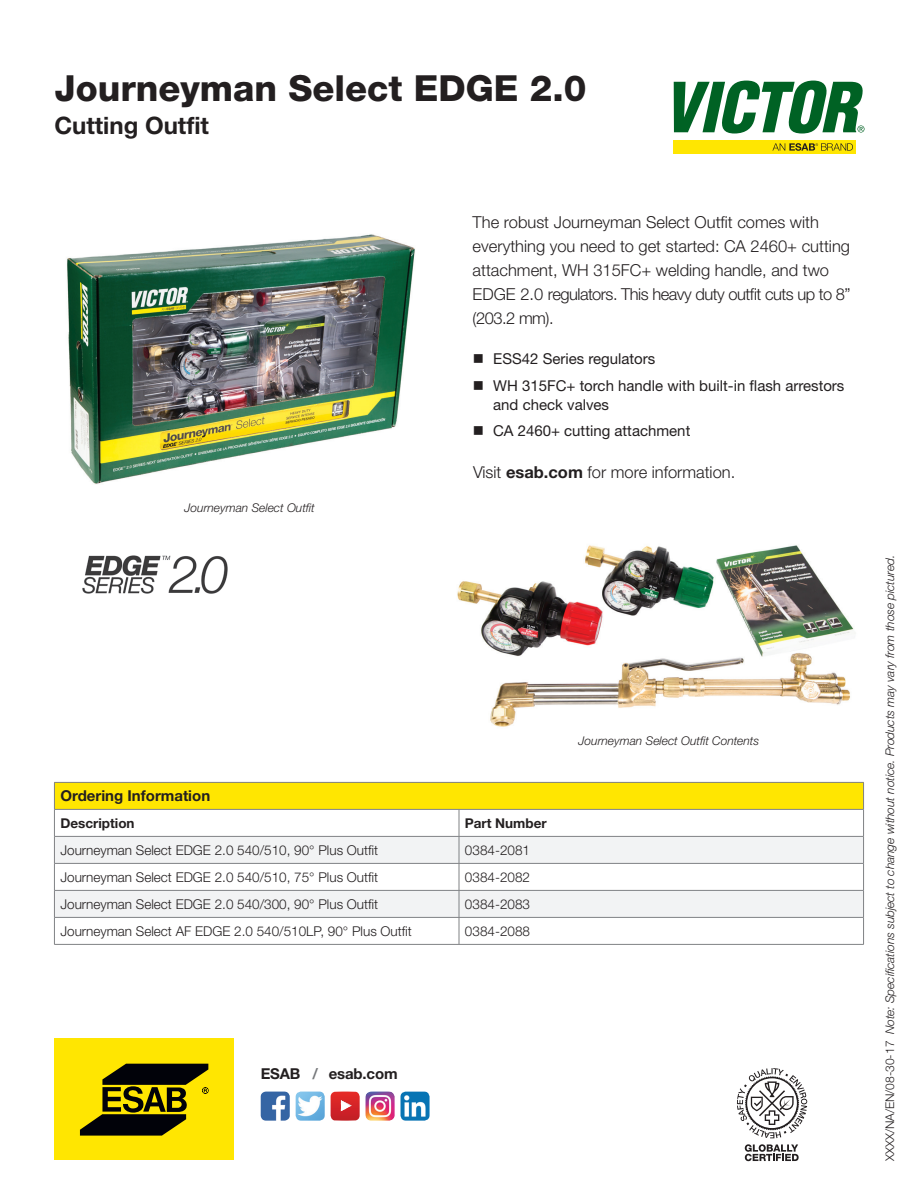
<style>
.page{position:relative;width:918px;height:1188px;background:#fff}
.page>*{position:absolute;margin:0;border:0;box-sizing:border-box;transform-origin:0 0}
.t1{font:800 36px "Helvetica Neue LTW1 G";color:#231f20}
.t2{font:700 24px "Helvetica Neue LTW1 G";color:#231f20}
.t3{font:300 16.5px/24px "Helvetica Neue LTW1 G";color:#231f20}
.t4{font:15px/19.5px "Helvetica Neue LTW1 G";color:#231f20}
.t5{font:700 15px "Helvetica Neue LTW1 G";color:#231f20}
.t6{font:700 15px "Helvetica Neue LT Std";letter-spacing:-.01em;color:#231f20}
.t7{font:300 13.5px "Helvetica Neue LTW1 G";color:#231f20}
.t8{font:700 13.5px "Helvetica Neue LTW1 G";color:#231f20}
.t9{font:italic 300 12px "Helvetica Neue LTW1 G";letter-spacing:-.005em;color:#231f20}
.s1{font-weight:700}
.s2{color:#76787b}
.s3{font-style:normal}
</style>
<div class="page">
<div style="left:56px;top:1039px;width:177px;height:121px;background:#ffe601"></div>
<svg style="left:80px;top:1064px;width:129px;height:72px"></svg>
<svg style="left:737px;top:1068px;width:70px;height:70px"></svg>
<svg style="left:745px;top:1144px;width:54px;height:17px"></svg>
<img style="left:366px;top:1092px;width:29px;height:29px">
<img style="left:400px;top:1092px;width:30px;height:29px">
<img style="left:261px;top:1092px;width:23px;height:28px">
<img style="left:296px;top:1092px;width:29px;height:29px">
<svg style="left:331px;top:1092px;width:29px;height:29px"></svg>
<img style="left:457px;top:545px;width:398px;height:182px">
<img style="left:67px;top:234px;width:348px;height:250px">
<img style="left:82px;top:555px;width:146px;height:39px">
<div style="left:54px;top:782px;width:810px;height:27px;background:#ffe601"></div>
<svg style="left:55px;top:837px;width:808px;height:80px;fill:#f2f3f4"></svg>
<hr style="left:54px;top:782px;width:405px;height:1px;background:#808285">
<hr style="left:459px;top:782px;width:405px;height:1px;background:#808285">
<hr style="left:54px;top:809px;width:405px;height:1px;background:#808285">
<hr style="left:459px;top:809px;width:405px;height:1px;background:#808285">
<hr style="left:54px;top:836px;width:405px;height:1px;background:#808285">
<hr style="left:459px;top:836px;width:405px;height:1px;background:#808285">
<hr style="left:54px;top:863px;width:405px;height:1px;background:#808285">
<hr style="left:459px;top:863px;width:405px;height:1px;background:#808285">
<hr style="left:54px;top:890px;width:405px;height:1px;background:#808285">
<hr style="left:459px;top:890px;width:405px;height:1px;background:#808285">
<hr style="left:54px;top:917px;width:405px;height:1px;background:#808285">
<svg style="left:54px;top:783px;width:1px;height:161px"></svg>
<hr style="left:459px;top:917px;width:405px;height:1px;background:#808285">
<svg style="left:459px;top:810px;width:1px;height:134px"></svg>
<svg style="left:863px;top:783px;width:1px;height:161px"></svg>
<hr style="left:54px;top:944px;width:405px;height:1px;background:#808285">
<hr style="left:459px;top:944px;width:405px;height:1px;background:#808285">
<div style="left:674px;top:140px;width:182px;height:14px;background:#ffe601"></div>
<svg style="left:772px;top:143px;width:81px;height:8px"></svg>
<svg style="left:674px;top:81px;width:191px;height:53px"></svg>
<h1 class="t1" style="left:54px;top:67px;width:534px">Journeyman Select EDGE 2.0</h1>
<h2 class="t2" style="left:54px;top:111px;width:156px">Cutting Outfit</h2>
<p class="t3" style="left:473px;top:210px;width:379px">The robust Journeyman Select Outfit comes with everything you need to get started: CA 2460+ cutting attachment, WH 315FC+ welding handle, and two EDGE 2.0 regulators. This heavy duty outfit cuts up to 8” (203.2 mm).</p>
<p class="t4" style="left:473px;top:349px;width:184px">■ ESS42 Series regulators</p>
<p class="t4" style="left:493px;top:376px;width:353px;text-indent:-20px">■ WH 315FC+ torch handle with built-in flash arrestors and check valves</p>
<p class="t4" style="left:473px;top:421px;width:219px">■ CA 2460+ cutting attachment</p>
<p class="t9" style="left:185px;top:500px;width:132px">Journeyman Select Outfit</p>
<p class="t3" style="left:473px;top:460px;width:264px">Visit <span class="s1">esab.com</span> for more information.</p>
<p class="t9" style="left:579px;top:733px;width:182px">Journeyman Select Outfit Contents</p>
<p class="t5" style="left:60px;top:787px;width:151px">Ordering Information</p>
<p class="t8" style="left:60px;top:815px;width:76px">Description</p>
<p class="t8" style="left:465px;top:815px;width:83px">Part Number</p>
<p class="t7" style="left:60px;top:842px;width:319px">Journeyman Select EDGE 2.0 540/510, 90° Plus Outfit</p>
<p class="t7" style="left:465px;top:842px;width:67px">0384-2081</p>
<p class="t7" style="left:60px;top:869px;width:319px">Journeyman Select EDGE 2.0 540/510, 75° Plus Outfit</p>
<p class="t7" style="left:465px;top:869px;width:67px">0384-2082</p>
<p class="t7" style="left:60px;top:896px;width:319px">Journeyman Select EDGE 2.0 540/300, 90° Plus Outfit</p>
<p class="t7" style="left:465px;top:896px;width:67px">0384-2083</p>
<p class="t7" style="left:60px;top:923px;width:353px">Journeyman Select AF EDGE 2.0 540/510LP, 90° Plus Outfit</p>
<p class="t7" style="left:465px;top:923px;width:67px">0384-2088</p>
<p class="t6" style="left:261px;top:1064px;width:138px">ESAB <span class="s2">/</span> esab.com</p>
<p class="t9" style="left:883px;top:1161px;width:608px;rotate:-90deg"><span class="s3">XXXX/NA/EN/08-30-17</span> Note: Specifications subject to change without notice. Products may vary from those pictured.</p>
</div>
